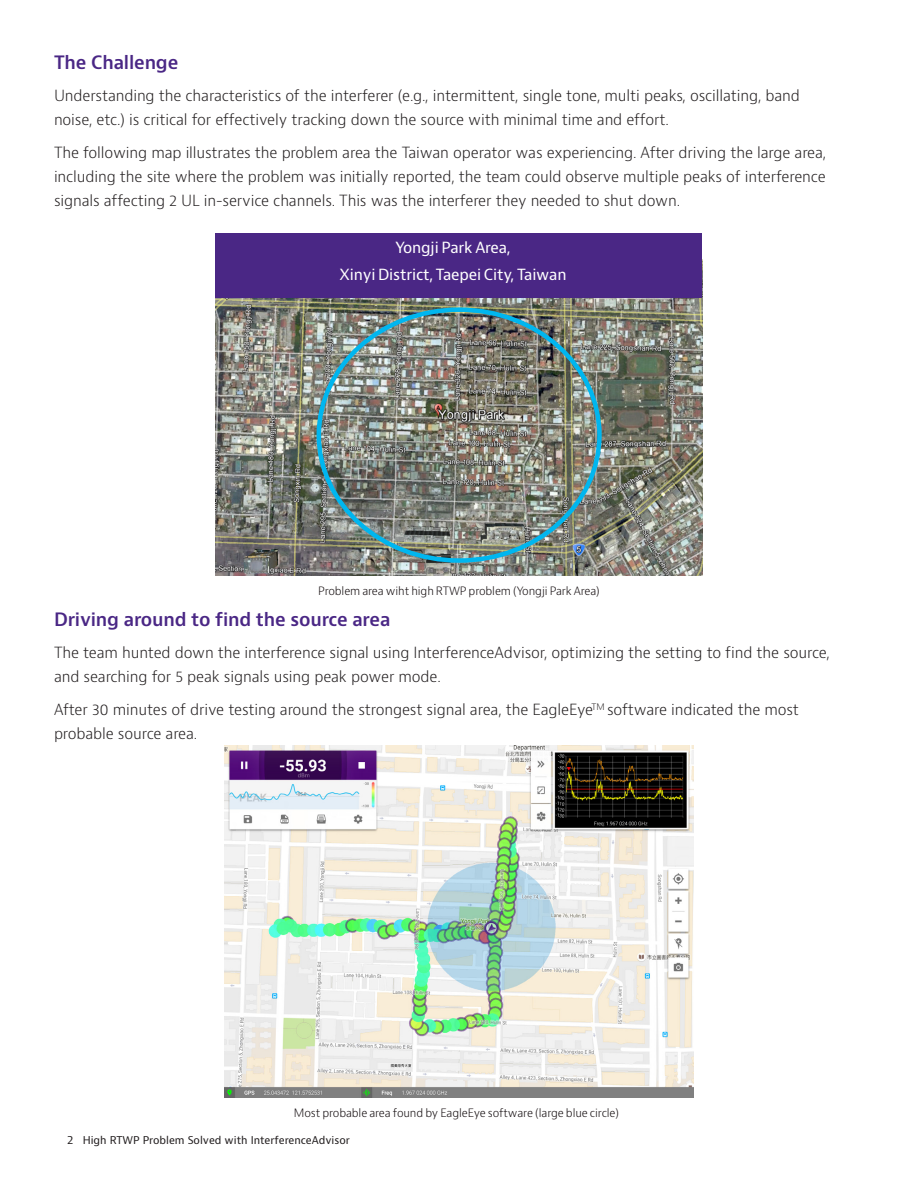
<style>
.page{position:relative;width:918px;height:1188px;background:#fff}
.page>*{position:absolute;margin:0;border:0;box-sizing:border-box;transform-origin:0 0}
.Header_12_16{font:600 18px "Bernino Sans";letter-spacing:-.01em;color:#4a2785}
.P_10_16{font:300 15px/24px "Bernino Sans";letter-spacing:-.01em;color:#231f20}
.t1{font:15px/27px "Bernino Sans";letter-spacing:-.01em;color:#fff;text-align:center}
.t2{font:300 11.25px "Bernino Sans";letter-spacing:-.01em;color:#110a0c}
.t3{font:10.5px "Bernino Sans";color:#231f20}
</style>
<div class="page">
<img style="left:216px;top:297px;width:486px;height:279px">
<img style="left:225px;top:745px;width:468px;height:352px">
<div style="left:216px;top:233px;width:486px;height:64px;background:#4a2785"></div>
<p class="Header_12_16" style="left:54px;top:50px;width:126px">The Challenge</p>
<p class="P_10_16" style="left:54px;top:84px;width:748px">Understanding the characteristics of the interferer (e.g., intermittent, single tone, multi peaks, oscillating, band noise, etc.) is critical for effectively tracking down the source with minimal time and effort.</p>
<p class="P_10_16" style="left:54px;top:140px;width:774px;text-align:justify">The following map illustrates the problem area the Taiwan operator was experiencing. After driving the large area, including the site where the problem was initially reported, the team could observe multiple peaks of interference signals affecting 2 UL in-service channels. This was the interferer they needed to shut down.</p>
<p class="t1" style="left:340px;top:235px;width:228px">Yongji Park Area,<br>Xinyi District, Taepei City, Taiwan</p>
<p class="t2" style="left:318px;top:583px;width:283px">Problem area wiht high RTWP problem (Yongji Park Area)</p>
<p class="Header_12_16" style="left:54px;top:608px;width:338px">Driving around to find the source area</p>
<p class="P_10_16" style="left:54px;top:641px;width:777px">The team hunted down the interference signal using InterferenceAdvisor, optimizing the setting to find the source, and searching for 5 peak signals using peak power mode.</p>
<p class="P_10_16" style="left:54px;top:698px;width:747px">After 30 minutes of drive testing around the strongest signal area, the EagleEye<sup>TM</sup> software indicated the most probable source area.</p>
<p class="t2" style="left:294px;top:1106px;width:327px">Most probable area found by EagleEye software (large blue circle)</p>
<p class="t3" style="left:67px;top:1133px;width:284px">2 High RTWP Problem Solved with InterferenceAdvisor</p>
</div>
